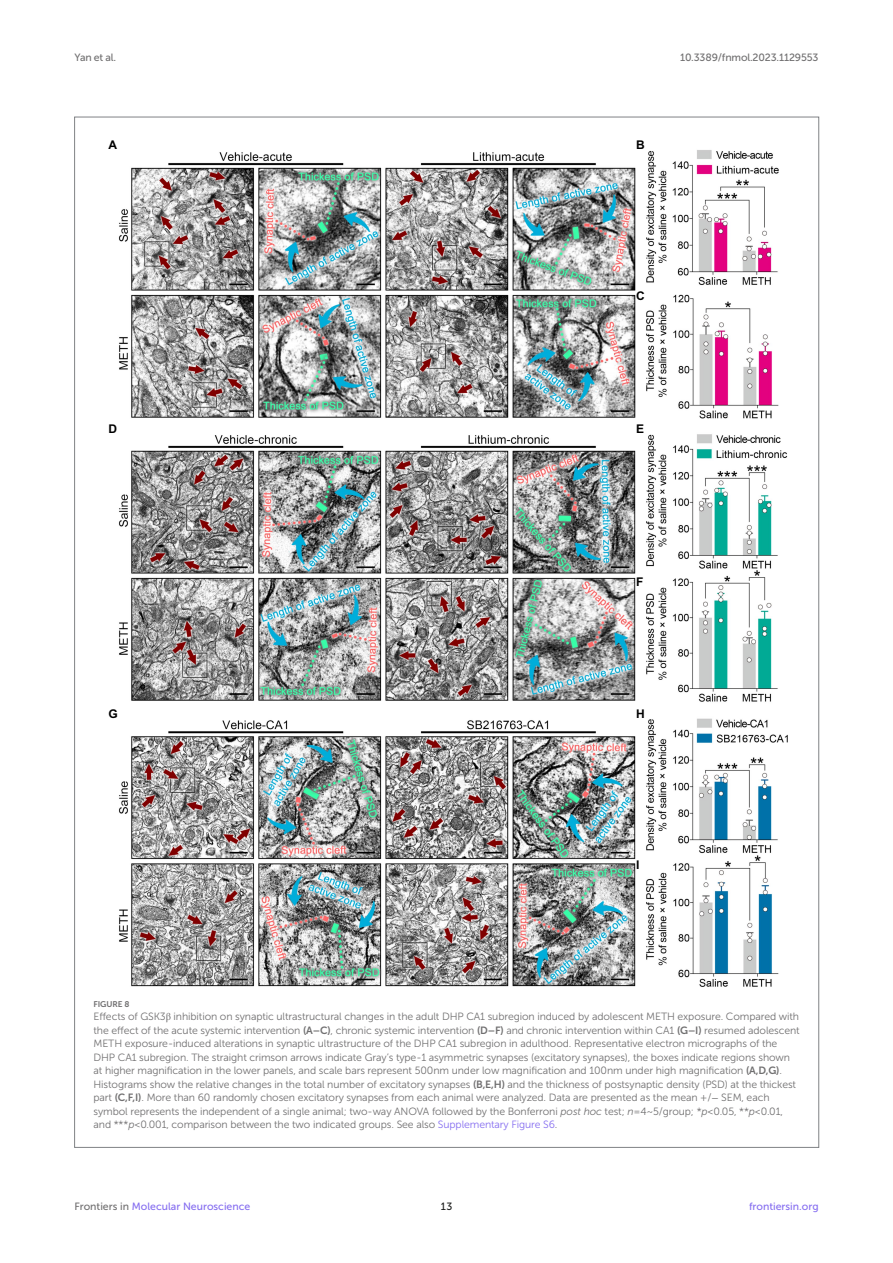
<style>
.page{position:relative;width:893px;height:1263px;background:#fff}
.page>*{position:absolute;margin:0;border:0;box-sizing:border-box;transform-origin:0 0}
.t1{font:700 12px "Arial";color:#000}
.FIG_LEG{font:10.5px/13.5px "Museo Sans 300";letter-spacing:-.01em;color:#706f70}
.t2{font:10.5px "Museo Sans 500";color:#856df0}
.t3{font:10.5px "Museo Sans 500";letter-spacing:-.015em;color:#706f70}
.t4{font:10.5px "Museo Sans 500";color:#1b1c1b}
.FIG_HD{font:8.25px "Museo Sans 700";letter-spacing:-.01em;color:#706f70}
.s1{font-family:"STIX General"}
.s2{font-family:"Museo Sans 700"}
.s3{font-style:italic}
.s4{color:#856df0}
.s5{color:#706f70}
</style>
<div class="page">
<img style="left:118px;top:150px;width:670px;height:837px">
<p class="t3" style="left:74px;top:51px;width:43px">Yan et al.</p>
<p class="t3" style="left:680px;top:51px;width:140px">10.3389/fnmol.2023.1129553</p>
<p class="t1" style="left:109px;top:136px;width:10px">A</p>
<p class="t1" style="left:636px;top:136px;width:10px">B</p>
<p class="t1" style="left:636px;top:288px;width:10px">C</p>
<p class="t1" style="left:109px;top:421px;width:10px">D</p>
<p class="t1" style="left:636px;top:421px;width:10px">E</p>
<p class="t1" style="left:636px;top:573px;width:9px">F</p>
<p class="t1" style="left:109px;top:705px;width:11px">G</p>
<p class="t1" style="left:636px;top:705px;width:10px">H</p>
<p class="t1" style="left:636px;top:856px;width:5px">I</p>
<p class="FIG_HD" style="left:94px;top:999px;width:37px">FIGURE 8</p>
<p class="FIG_LEG" style="left:94px;top:1010px;width:708px">Effects of GSK3<span class="s1">β</span> inhibition on synaptic ultrastructural changes in the adult DHP CA1 subregion induced by adolescent METH exposure. Compared with the effect of the acute systemic intervention <span class="s2">(A–C)</span>, chronic systemic intervention <span class="s2">(D–F)</span> and chronic intervention within CA1 <span class="s2">(G–I)</span> resumed adolescent METH exposure-induced alterations in synaptic ultrastructure of the DHP CA1 subregion in adulthood. Representative electron micrographs of the DHP CA1 subregion. The straight crimson arrows indicate Gray’s type-1 asymmetric synapses (excitatory synapses), the boxes indicate regions shown at higher magnification in the lower panels, and scale bars represent 500 nm under low magnification and 100 nm under high magnification <span class="s2">(A,D,G)</span>.<br>Histograms show the relative changes in the total number of excitatory synapses <span class="s2">(B,E,H)</span> and the thickness of postsynaptic density (PSD) at the thickest part <span class="s2">(C,F,I)</span>. More than 60 randomly chosen excitatory synapses from each animal were analyzed. Data are presented as the mean +/<span class="s1">−</span> SEM, each symbol represents the independent of a single animal; two-way ANOVA followed by the Bonferroni <span class="s3">post hoc</span> test; <span class="s3">n</span> = 4 ~ 5/group; *<span class="s3">p</span> &lt; 0.05, **<span class="s3">p</span> &lt; 0.01, and ***<span class="s3">p</span> &lt; 0.001, comparison between the two indicated groups. See also <span class="s4">Supplementary Figure S6</span>.</p>
<p class="t2" style="left:74px;top:1200px;width:177px"><span class="s5">Frontiers in</span> Molecular Neuroscience</p>
<p class="t4" style="left:441px;top:1200px;width:13px">13</p>
<p class="t2" style="left:749px;top:1200px;width:71px">frontiersin.org</p>
</div>
